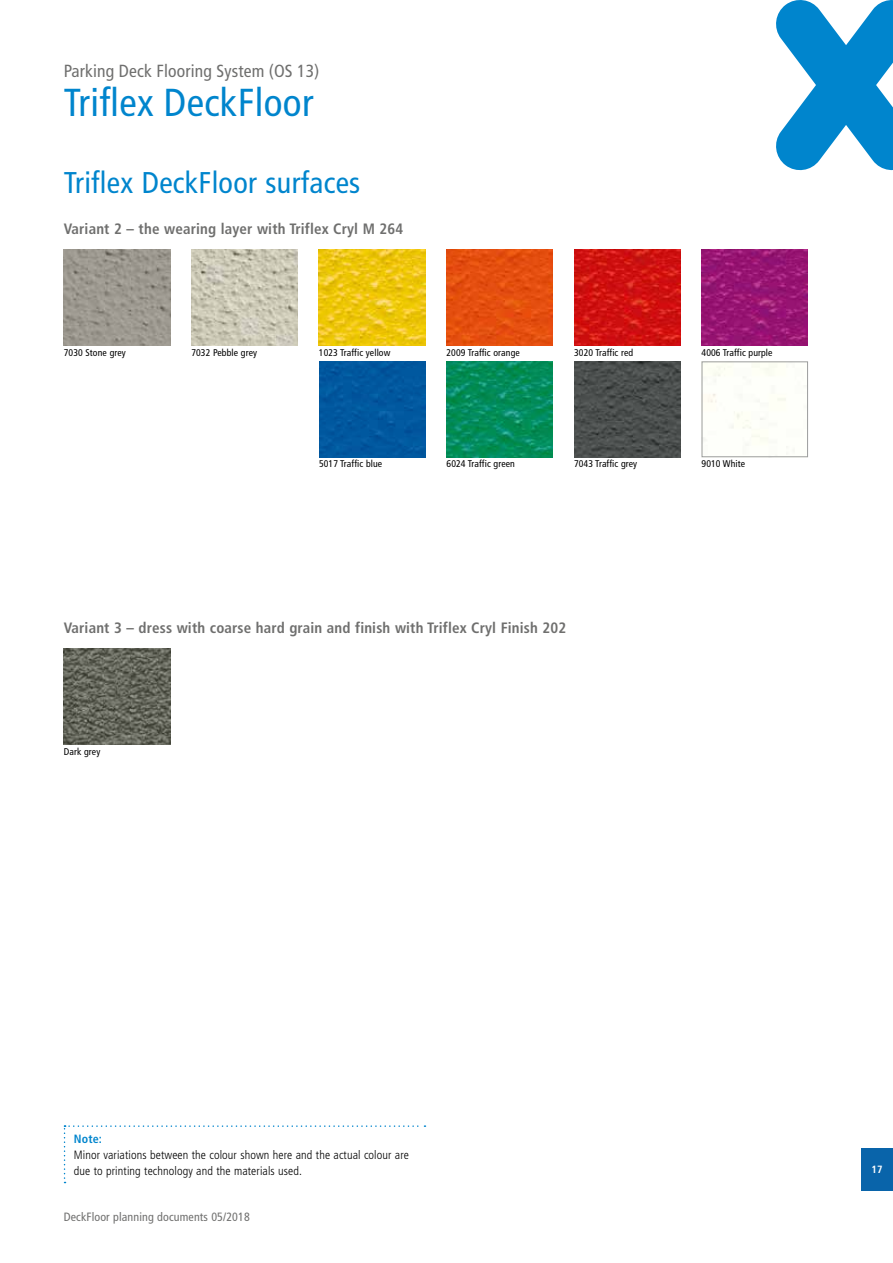
<style>
.page{position:relative;width:893px;height:1263px;background:#fff}
.page>*{position:absolute;margin:0;border:0;box-sizing:border-box;transform-origin:0 0}
.t1{font:condensed 39px "Frutiger LT Pro";letter-spacing:.01em;color:#0085cd}
.t2{font:condensed 30px "Frutiger LT Pro";letter-spacing:.01em;color:#0085cd}
.t3{font:condensed 17.55px "Frutiger LT Pro";letter-spacing:.01em;color:#6f6f6e}
.t4{font:700 condensed 15px "Frutiger LT Pro";letter-spacing:.01em;color:#6f6f6e}
.t5{font:300 condensed 12px/15.9px "Frutiger LT Pro";letter-spacing:.01em;color:#000}
.t6{font:condensed 12px "Frutiger LT Pro";letter-spacing:.01em;color:#6f6f6e}
.t7{font:700 condensed 12px "Frutiger LT Pro";color:#0085cd}
.t8{font:700 condensed 10.5px "Frutiger LT Pro";color:#fff}
.t9{font:condensed 9.75px "Frutiger LT Pro";letter-spacing:.01em;color:#000}
</style>
<div class="page">
<div style="left:861px;top:1148px;width:32px;height:43px;background:#0964aa"></div>
<svg style="left:776px;top:0;width:117px;height:170px"></svg>
<img style="left:191px;top:250px;width:107px;height:95px">
<img style="left:64px;top:250px;width:106px;height:95px">
<img style="left:64px;top:648px;width:106px;height:96px">
<div style="left:319px;top:361px;width:106px;height:96px;background:#00589f"></div>
<img style="left:447px;top:361px;width:106px;height:96px">
<img style="left:319px;top:250px;width:106px;height:95px">
<img style="left:446px;top:250px;width:107px;height:95px">
<img style="left:574px;top:250px;width:106px;height:95px">
<img style="left:702px;top:250px;width:106px;height:95px">
<svg style="left:64px;top:1125px;width:361px;height:58px"></svg>
<img style="left:704px;top:363px;width:102px;height:92px">
<div style="left:702px;top:361px;width:106px;height:96px;border:1px solid #9c9d9d"></div>
<img style="left:574px;top:361px;width:106px;height:96px">
<h3 class="t3" style="left:64px;top:61px;width:257px">Parking Deck Flooring System (OS 13)</h3>
<h1 class="t1" style="left:64px;top:80px;width:251px">Triflex DeckFloor</h1>
<h2 class="t2" style="left:64px;top:165px;width:298px">Triflex DeckFloor surfaces</h2>
<h3 class="t4" style="left:64px;top:220px;width:341px">Variant 2 – the wearing layer with Triflex Cryl M 264</h3>
<p class="t9" style="left:64px;top:347px;width:64px">7030 Stone grey</p>
<p class="t9" style="left:191px;top:347px;width:67px">7032 Pebble grey</p>
<p class="t9" style="left:319px;top:347px;width:73px">1023 Traffic yellow</p>
<p class="t9" style="left:446px;top:347px;width:75px">2009 Traffic orange</p>
<p class="t9" style="left:574px;top:347px;width:61px">3020 Traffic red</p>
<p class="t9" style="left:702px;top:347px;width:72px">4006 Traffic purple</p>
<p class="t9" style="left:319px;top:458px;width:65px">5017 Traffic blue</p>
<p class="t9" style="left:447px;top:458px;width:70px">6024 Traffic green</p>
<p class="t9" style="left:574px;top:458px;width:65px">7043 Traffic grey</p>
<p class="t9" style="left:702px;top:458px;width:45px">9010 White</p>
<h3 class="t4" style="left:64px;top:618px;width:504px">Variant 3 – dress with coarse hard grain and finish with Triflex Cryl Finish 202</h3>
<p class="t9" style="left:64px;top:745px;width:38px">Dark grey</p>
<p class="t7" style="left:74px;top:1131px;width:30px">Note:</p>
<p class="t5" style="left:74px;top:1147px;width:337px">Minor variations between the colour shown here and the actual colour are due to printing technology and the materials used.</p>
<p class="t6" style="left:64px;top:1210px;width:188px">DeckFloor planning documents 05/2018</p>
<p class="t8" style="left:871px;top:1163px;width:13px">17</p>
</div>
